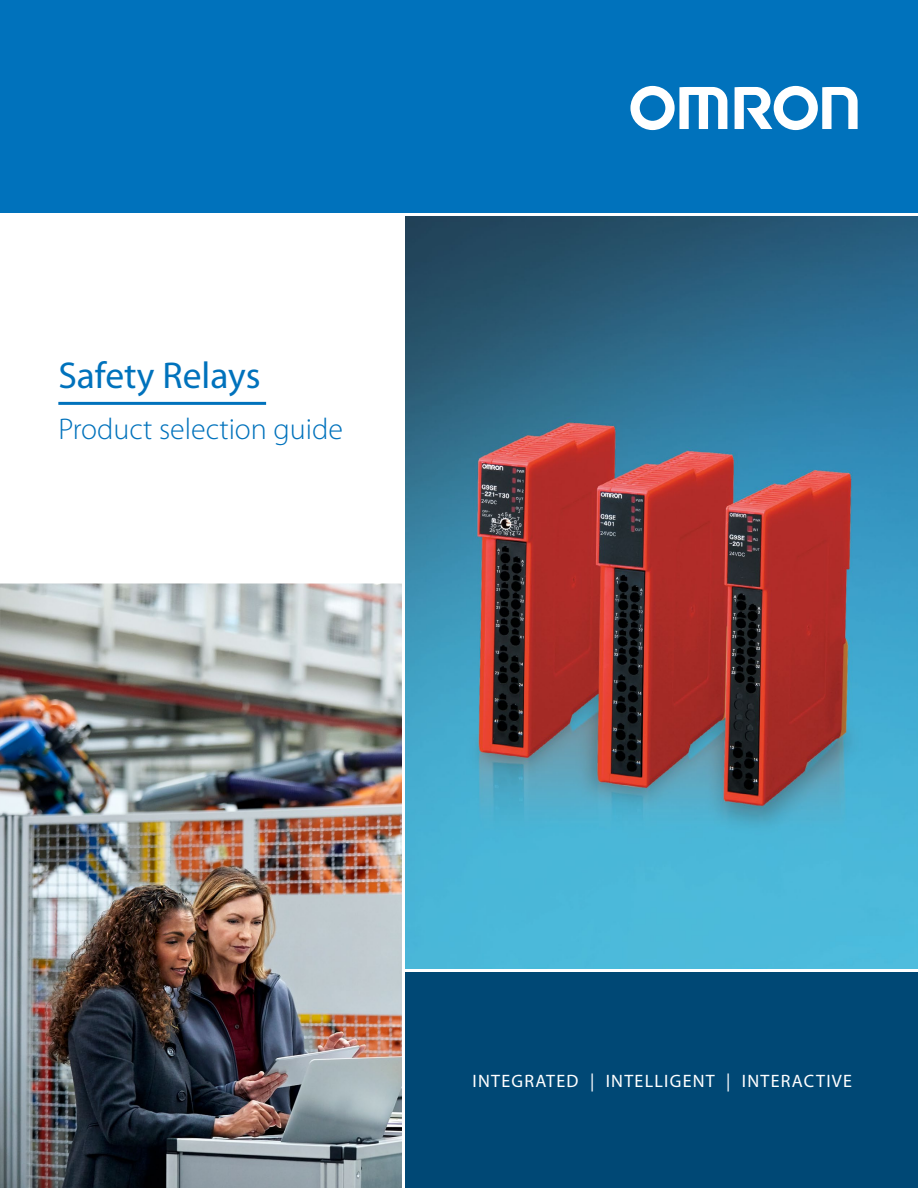
<style>
.page{position:relative;width:918px;height:1188px;background:#fff}
.page>*{position:absolute;margin:0;border:0;box-sizing:border-box;transform-origin:0 0}
.t1{font:37.5px "Myriad Pro";color:#0072bc}
.t2{font:300 30px "Myriad Pro";color:#0072bc}
.t3{font:18px "Myriad Pro";letter-spacing:.07em;color:#fff}
</style>
<div class="page">
<img style="left:405px;top:216px;width:513px;height:753px">
<div style="left:0;top:0;width:918px;height:213px;background:#0072bc"></div>
<div style="left:405px;top:972px;width:513px;height:216px;background:#004875"></div>
<svg style="left:630px;top:86px;width:97px;height:44px"></svg>
<svg style="left:735px;top:86px;width:123px;height:44px"></svg>
<hr style="left:58px;top:402px;width:208px;height:3px;background:#0072bc">
<img style="left:0;top:579px;width:406px;height:609px">
<hr style="left:405px;top:969px;width:513px;height:3px;background:#fff">
<h1 class="t1" style="left:58px;top:355px;width:204px">Safety Relays</h1>
<h2 class="t2" style="left:58px;top:412px;width:286px">Product selection guide</h2>
<p class="t3" style="left:472px;top:1071px;width:381px">INTEGRATED | INTELLIGENT | INTERACTIVE</p>
</div>
